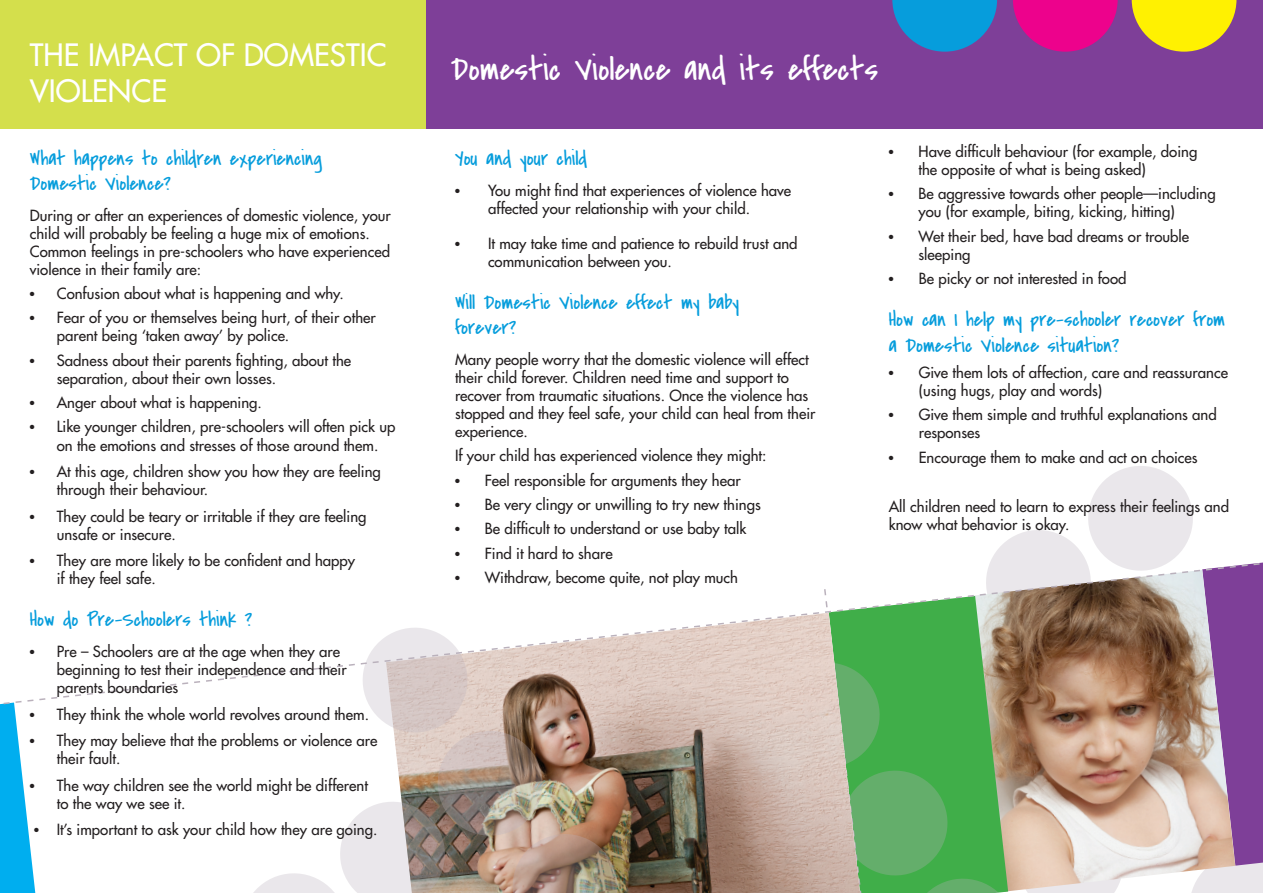
<style>
.page{position:relative;width:1263px;height:893px;background:#fff}
.page>*{position:absolute;margin:0;border:0;box-sizing:border-box;transform-origin:0 0}
.headings{font:34.5px "Covered By Your Grace";color:#fff}
.Main_head_block{font:30px/36px "Futura";color:#fff}
.headings-2{font:21px/25.2px "Covered By Your Grace";color:#069ddc}
.body_text{font:15px/18px "Futura";color:#231f20}
.headings-3{font:15px/18px "Futura";color:#231f20;text-align:center}
</style>
<div class="page">
<div style="left:425px;top:0;width:838px;height:128px;background:#7e3f98"></div>
<div style="left:0;top:0;width:425px;height:128px;background:#d4df4c"></div>
<svg style="left:1013px;top:0;width:105px;height:52px"></svg>
<svg style="left:1132px;top:0;width:104px;height:52px"></svg>
<svg style="left:892px;top:0;width:105px;height:52px"></svg>
<svg style="left:0;top:714px;width:35px;height:179px"></svg>
<svg style="left:813px;top:466px;width:450px;height:427px"></svg>
<img style="left:624px;top:613px;width:236px;height:280px">
<img style="left:235px;top:628px;width:389px;height:265px">
<p class="Main_head_block" style="left:30px;top:37px;width:358px">THE IMPACT OF DOMESTIC<br>VIOLENCE</p>
<p class="headings-2" style="left:30px;top:145px;width:294px">What happens to children experiencing<br>Domestic Violence?</p>
<p class="body_text" style="left:30px;top:206px;width:362px">During or after an experiences of domestic violence, your child will probably be feeling a huge mix of emotions.<br>Common feelings in pre-schoolers who have experienced violence in their family are:</p>
<p class="body_text" style="left:30px;top:284px;width:315px">● Confusion about what is happening and why.</p>
<p class="body_text" style="left:57px;top:309px;width:320px;text-indent:-27px">● Fear of you or themselves being hurt, of their other parent being ‘taken away’ by police.</p>
<p class="body_text" style="left:57px;top:351px;width:296px;text-indent:-27px">● Sadness about their parents fighting, about the separation, about their own losses.</p>
<p class="body_text" style="left:30px;top:393px;width:234px">● Anger about what is happening.</p>
<p class="body_text" style="left:57px;top:418px;width:340px;text-indent:-27px">● Like younger children, pre-schoolers will often pick up on the emotions and stresses of those around them.</p>
<p class="body_text" style="left:57px;top:462px;width:326px;text-indent:-27px">● At this age, children show you how they are feeling through their behaviour.</p>
<p class="body_text" style="left:57px;top:507px;width:311px;text-indent:-27px">● They could be teary or irritable if they are feeling unsafe or insecure.</p>
<p class="body_text" style="left:57px;top:551px;width:300px;text-indent:-27px">● They are more likely to be confident and happy if they feel safe.</p>
<p class="headings-2" style="left:30px;top:607px;width:224px">How do Pre-Schoolers think ?</p>
<p class="body_text" style="left:57px;top:642px;width:291px;text-indent:-27px">● Pre – Schoolers are at the age when they are beginning to test their independence and their parents boundaries</p>
<p class="body_text" style="left:30px;top:705px;width:341px">● They think the whole world revolves around them.</p>
<p class="body_text" style="left:57px;top:731px;width:322px;text-indent:-27px">● They may believe that the problems or violence are their fault.</p>
<p class="body_text" style="left:57px;top:776px;width:313px;text-indent:-27px">● The way children see the world might be different to the way we see it.</p>
<p class="body_text" style="left:34px;top:820px;width:345px">● It’s important to ask your child how they are going.</p>
<p class="headings" style="left:451px;top:46px;width:429px">Domestic Violence and its effects</p>
<p class="headings-2" style="left:455px;top:146px;width:133px">You and your child</p>
<p class="headings-3" style="left:455px;top:181px;width:338px">● You might find that experiences of violence have affected your relationship with your child.</p>
<p class="headings-3" style="left:488px;top:234px;width:311px;text-align:left;text-indent:-33px">● It may take time and patience to rebuild trust and communication between you.</p>
<p class="headings-2" style="left:455px;top:290px;width:286px">Will Domestic Violence effect my baby</p>
<p class="headings-2" style="left:455px;top:315px;width:63px">forever?</p>
<p class="body_text" style="left:455px;top:350px;width:362px">Many people worry that the domestic violence will effect their child forever. Children need time and support to recover from traumatic situations. Once the violence has stopped and they feel safe, your child can heal from their experience.</p>
<p class="body_text" style="left:455px;top:447px;width:313px">If your child has experienced violence they might:</p>
<p class="body_text" style="left:455px;top:471px;width:287px">● Feel responsible for arguments they hear</p>
<p class="body_text" style="left:455px;top:495px;width:307px">● Be very clingy or unwilling to try new things</p>
<p class="body_text" style="left:455px;top:520px;width:293px">● Be difficult to understand or use baby talk</p>
<p class="body_text" style="left:455px;top:544px;width:159px">● Find it hard to share</p>
<p class="body_text" style="left:455px;top:569px;width:284px">● Withdraw, become quite, not play much</p>
<p class="body_text" style="left:918px;top:142px;width:280px;text-indent:-30px">● Have difficult behaviour (for example, doing the opposite of what is being asked)</p>
<p class="body_text" style="left:918px;top:185px;width:299px;text-indent:-30px">● Be aggressive towards other people—including you (for example, biting, kicking, hitting)</p>
<p class="body_text" style="left:918px;top:227px;width:272px;text-indent:-30px">● Wet their bed, have bad dreams or trouble sleeping</p>
<p class="headings-3" style="left:889px;top:269px;width:239px">● Be picky or not interested in food</p>
<p class="headings-2" style="left:889px;top:307px;width:338px">How can I help my pre-schooler recover from a Domestic Violence situation?</p>
<p class="body_text" style="left:919px;top:363px;width:311px;text-indent:-30px">● Give them lots of affection, care and reassurance (using hugs, play and words)</p>
<p class="body_text" style="left:919px;top:406px;width:299px;text-indent:-30px">● Give them simple and truthful explanations and responses</p>
<p class="body_text" style="left:889px;top:448px;width:310px">● Encourage them to make and act on choices</p>
<p class="body_text" style="left:889px;top:497px;width:342px">All children need to learn to express their feelings and know what behavior is okay.</p>
</div>
